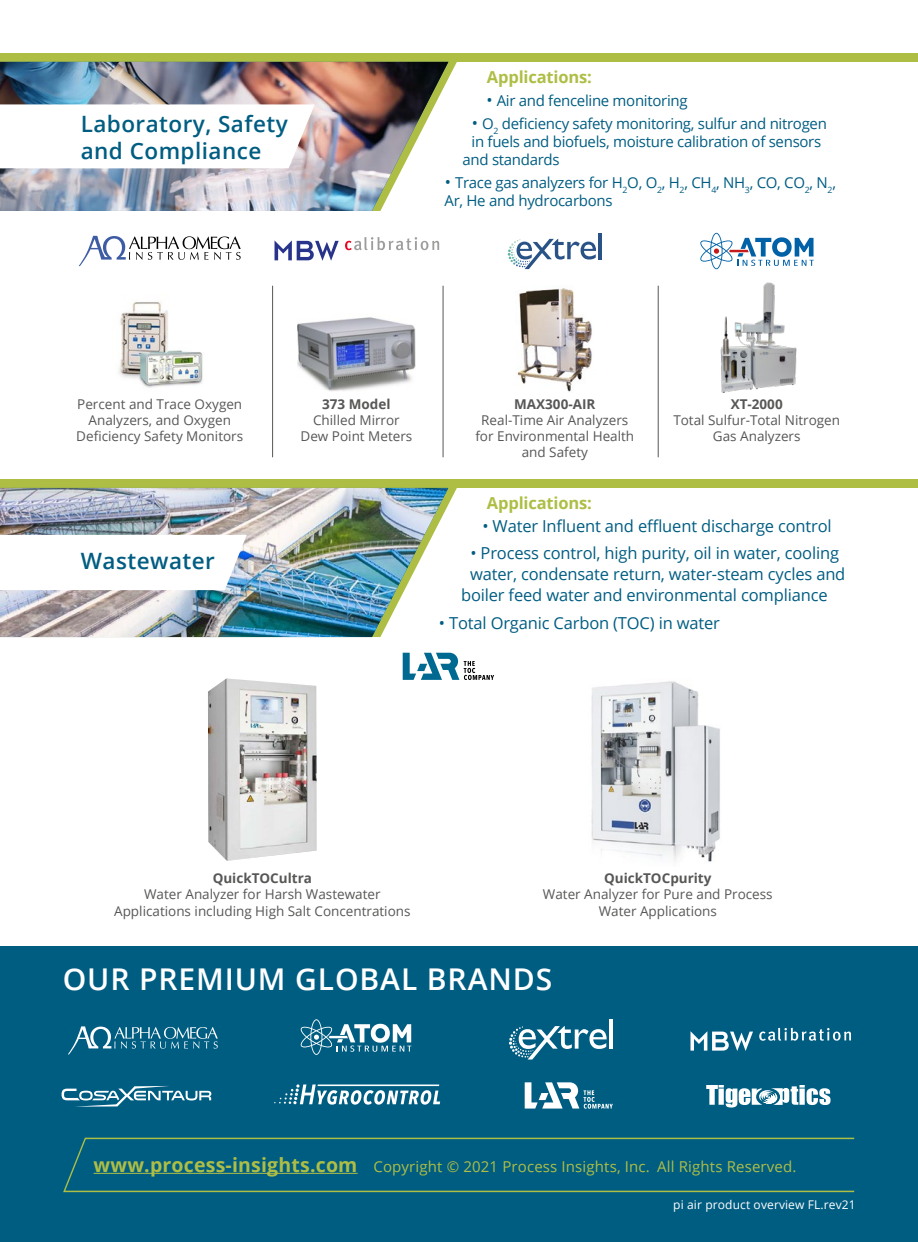
<style>
.page{position:relative;width:918px;height:1242px;background:#fff}
.page>*{position:absolute;margin:0;border:0;box-sizing:border-box;transform-origin:0 0}
.t1{font:600 30px "Open Sans";letter-spacing:.03em;color:#fff}
.t2{font:600 22.5px/27px "Open Sans";letter-spacing:.02em;color:#005d82}
.t3{font:16.5px "Open Sans";letter-spacing:-.01em;color:#005d82}
.t4{font:700 16.5px "Open Sans";letter-spacing:-.01em;color:#aebe45}
.t5{font:15px/18px "Open Sans";letter-spacing:-.02em;color:#005d82}
.t6{font:15px "Open Sans";letter-spacing:.01em;color:#aebe45}
.t7{font:13.5px/16.2px "Open Sans";color:#575756;text-align:center}
.t8{font:700 13.5px "Open Sans";color:#575756}
.t9{font:12px "Open Sans";letter-spacing:.01em;color:#fff}
.s1{font-size:16.5px}
.s2{font-weight:700;font-size:19.5px}
</style>
<div class="page">
<div style="left:0;top:947px;width:918px;height:295px;background:#005d82"></div>
<svg style="left:68px;top:1026px;width:150px;height:29px"></svg>
<svg style="left:62px;top:1086px;width:149px;height:21px"></svg>
<svg style="left:300px;top:1019px;width:111px;height:36px"></svg>
<svg style="left:274px;top:1084px;width:166px;height:21px"></svg>
<hr style="left:610px;top:1020px;width:3px;height:29px;background:#fff">
<svg style="left:509px;top:1026px;width:98px;height:34px"></svg>
<svg style="left:525px;top:1082px;width:88px;height:27px"></svg>
<svg style="left:759px;top:1028px;width:92px;height:13px"></svg>
<svg style="left:691px;top:1031px;width:62px;height:20px"></svg>
<svg style="left:706px;top:1085px;width:125px;height:23px"></svg>
<svg style="left:63px;top:1137px;width:792px;height:56px"></svg>
<hr style="left:94px;top:1173px;width:264px;height:1px;background:#aebe45">
<hr style="left:272px;top:286px;width:1px;height:171px;background:#575756">
<hr style="left:443px;top:286px;width:1px;height:171px;background:#575756">
<hr style="left:658px;top:286px;width:1px;height:171px;background:#575756">
<svg style="left:345px;top:237px;width:94px;height:13px"></svg>
<svg style="left:275px;top:240px;width:64px;height:21px"></svg>
<div style="left:0;top:53px;width:918px;height:9px;background:#aebe45"></div>
<div style="left:0;top:479px;width:918px;height:9px;background:#aebe45"></div>
<hr style="left:599px;top:233px;width:3px;height:26px;background:#295387">
<svg style="left:508px;top:239px;width:88px;height:30px"></svg>
<img style="left:517px;top:288px;width:75px;height:104px">
<img style="left:119px;top:302px;width:84px;height:86px">
<img style="left:298px;top:317px;width:117px;height:74px">
<svg style="left:700px;top:233px;width:114px;height:36px"></svg>
<svg style="left:79px;top:236px;width:162px;height:30px"></svg>
<img style="left:720px;top:282px;width:77px;height:111px">
<img style="left:208px;top:678px;width:109px;height:183px">
<svg style="left:403px;top:653px;width:91px;height:27px"></svg>
<img style="left:0;top:62px;width:448px;height:149px">
<img style="left:0;top:488px;width:447px;height:149px">
<svg style="left:0;top:104px;width:315px;height:64px"></svg>
<svg style="left:0;top:535px;width:247px;height:55px"></svg>
<img style="left:591px;top:681px;width:129px;height:181px">
<h2 class="t2" style="left:81px;top:109px;width:209px">Laboratory, Safety and Compliance</h2>
<p class="t4" style="left:487px;top:65px;width:106px">Applications:</p>
<p class="t5" style="left:487px;top:91px;width:203px"><span class="s1">•</span> Air and fenceline monitoring</p>
<p class="t5" style="left:472px;top:114px;width:357px"><span class="s1">•</span> O<sub>2</sub> deficiency safety monitoring, sulfur and nitrogen</p>
<p class="t5" style="left:472px;top:132px;width:351px">in fuels and biofuels, moisture calibration of sensors</p>
<p class="t5" style="left:463px;top:150px;width:99px">and standards</p>
<p class="t5" style="left:445px;top:173px;width:393px"><span class="s1">•</span> Trace gas analyzers for H<sub>2</sub>O, O<sub>2</sub>, H<sub>2</sub>, CH<sub>4</sub>, NH<sub>3</sub>, CO, CO<sub>2</sub>, N<sub>2</sub>,<br>Ar, He and hydrocarbons</p>
<p class="t7" style="left:76px;top:395px;width:168px">Percent and Trace Oxygen<br>Analyzers, and Oxygen<br>Deficiency Safety Monitors</p>
<p class="t8" style="left:731px;top:394px;width:54px">XT-2000</p>
<p class="t8" style="left:322px;top:394px;width:70px">373 Model</p>
<p class="t7" style="left:301px;top:412px;width:113px">Chilled Mirror<br>Dew Point Meters</p>
<p class="t8" style="left:514px;top:394px;width:83px">MAX300-AIR</p>
<p class="t7" style="left:475px;top:412px;width:160px">Real-Time Air Analyzers for Environmental Health and Safety</p>
<p class="t7" style="left:673px;top:412px;width:168px">Total Sulfur-Total Nitrogen<br>Gas Analyzers</p>
<h2 class="t2" style="left:81px;top:547px;width:136px">Wastewater</h2>
<p class="t4" style="left:487px;top:491px;width:106px">Applications:</p>
<p class="t3" style="left:482px;top:515px;width:351px">• Water Influent and effluent discharge control</p>
<p class="t3" style="left:470px;top:542px;width:370px">• Process control, high purity, oil in water, cooling</p>
<p class="t3" style="left:470px;top:563px;width:377px">water, condensate return, water-steam cycles and</p>
<p class="t3" style="left:461px;top:584px;width:368px">boiler feed water and environmental compliance</p>
<p class="t3" style="left:439px;top:612px;width:283px">• Total Organic Carbon (TOC) in water</p>
<p class="t8" style="left:213px;top:869px;width:101px">QuickTOCultra</p>
<p class="t7" style="left:114px;top:886px;width:298px">Water Analyzer for Harsh Wastewater<br>Applications including High Salt Concentrations</p>
<p class="t8" style="left:604px;top:869px;width:109px">QuickTOCpurity</p>
<p class="t7" style="left:543px;top:886px;width:231px">Water Analyzer for Pure and Process<br>Water Applications</p>
<h1 class="t1" style="left:63px;top:959px;width:491px">OUR PREMIUM GLOBAL BRANDS</h1>
<p class="t6" style="left:94px;top:1156px;width:704px"><span class="s2">www.process-insights.com</span> Copyright © 2021 Process Insights, Inc. All Rights Reserved.</p>
<p class="t9" style="left:673px;top:1196px;width:184px">pi air product overview FL.rev21</p>
</div>
